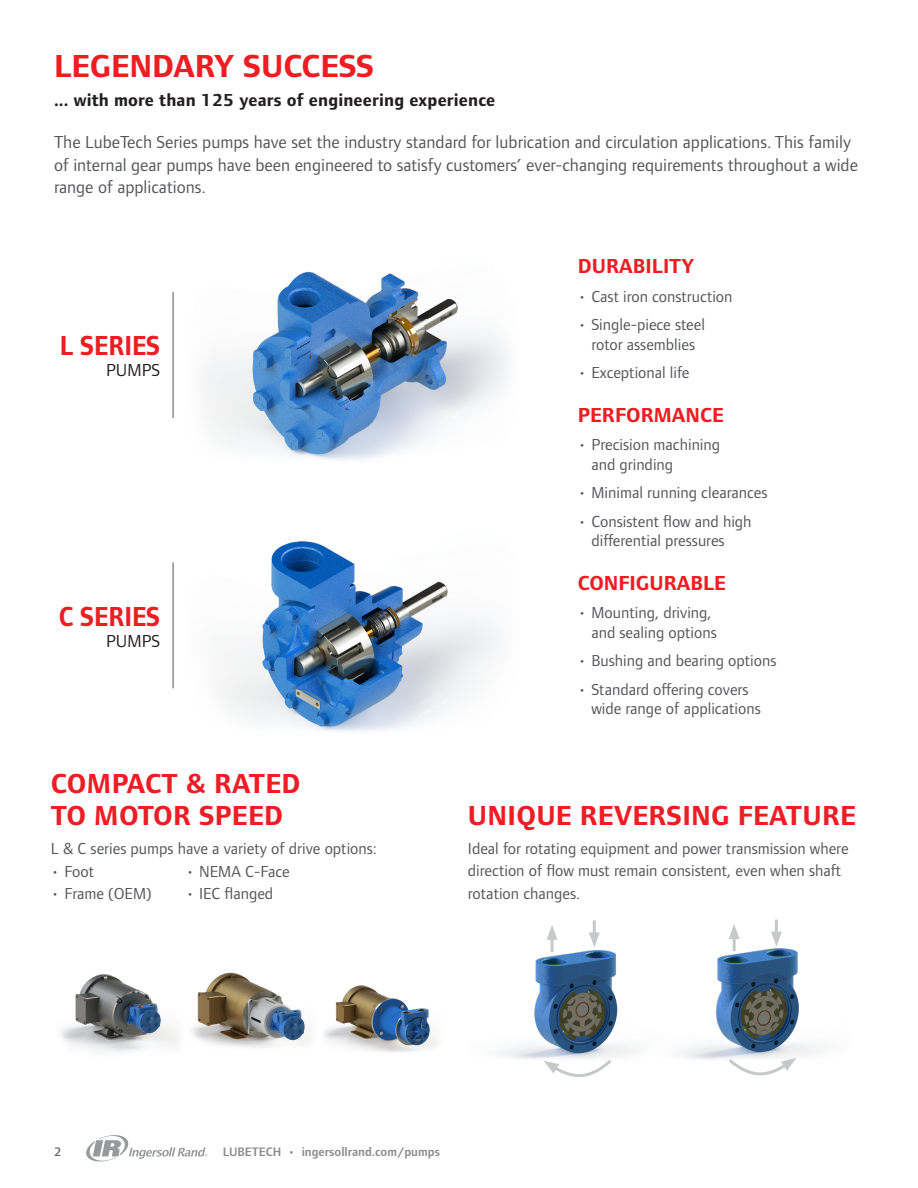
<style>
.page{position:relative;width:918px;height:1188px;background:#fff}
.page>*{position:absolute;margin:0;border:0;box-sizing:border-box;transform-origin:0 0}
.Header_Text{font:700 33px "Foundry Form Sans";color:#ee1d23}
.Header_Text-2{font:700 28.5px/31.5px "Foundry Form Sans";letter-spacing:.01em;color:#ee1d23}
.Header_Text-3{font:700 28.5px "Foundry Form Sans";letter-spacing:.01em;color:#ee1d23;scale:.9 1}
.Paragraph_Style_5{font:700 21px "Foundry Form Sans";color:#ee1d23}
.Paragraph_Style_5-2{font:18px/22.5px "Foundry Form Sans";color:#555659}
.t1{font:700 18px "Foundry Form Sans";letter-spacing:.01em;color:#231f20}
.t2{font:18px "Foundry Form Sans";color:#231f20}
.Paragraph_Style_5-3{font:16.5px/19.5px "Foundry Form Sans";color:#555659}
.t3{font:600 12.75px "Foundry Form Sans";color:#8a8b8d}
.t4{font:600 12.75px "Foundry Form Sans";color:#696b73}
</style>
<div class="page">
<svg style="left:87px;top:1135px;width:120px;height:27px"></svg>
<hr style="left:173px;top:292px;width:1px;height:126px;background:#555659">
<hr style="left:173px;top:562px;width:1px;height:126px;background:#555659">
<img style="left:206px;top:271px;width:300px;height:189px">
<img style="left:222px;top:541px;width:275px;height:191px">
<img style="left:501px;top:931px;width:133px;height:128px">
<img style="left:324px;top:985px;width:113px;height:67px">
<img style="left:680px;top:931px;width:137px;height:128px">
<img style="left:61px;top:972px;width:249px;height:80px">
<hr style="left:593px;top:920px;width:3px;height:17px;background:#c7c8ca">
<svg style="left:589px;top:932px;width:11px;height:15px"></svg>
<hr style="left:551px;top:935px;width:3px;height:17px;background:#c7c8ca">
<svg style="left:547px;top:925px;width:11px;height:15px"></svg>
<hr style="left:733px;top:934px;width:3px;height:17px;background:#c7c8ca">
<svg style="left:729px;top:924px;width:11px;height:15px"></svg>
<hr style="left:775px;top:920px;width:3px;height:17px;background:#c7c8ca">
<svg style="left:771px;top:932px;width:11px;height:15px"></svg>
<svg style="left:544px;top:1057px;width:71px;height:20px"></svg>
<svg style="left:725px;top:1056px;width:71px;height:20px"></svg>
<p class="Header_Text" style="left:54px;top:47px;width:322px">LEGENDARY SUCCESS</p>
<p class="t1" style="left:54px;top:89px;width:443px">... with more than 125 years of engineering experience</p>
<p class="Paragraph_Style_5-2" style="left:54px;top:131px;width:806px">The LubeTech Series pumps have set the industry standard for lubrication and circulation applications. This family of internal gear pumps have been engineered to satisfy customers’ ever-changing requirements throughout a wide range of applications.</p>
<h1 class="Header_Text-3" style="left:60px;top:329px;width:113px">L SERIES</h1>
<h1 class="t2" style="left:106px;top:360px;width:56px">PUMPS</h1>
<h1 class="Header_Text-3" style="left:59px;top:599px;width:114px">C SERIES</h1>
<h1 class="t2" style="left:106px;top:630px;width:56px">PUMPS</h1>
<p class="Header_Text-2" style="left:51px;top:768px;width:251px">COMPACT &amp; RATED<br>TO MOTOR SPEED</p>
<p class="Paragraph_Style_5-3" style="left:51px;top:839px;width:328px">L &amp; C series pumps have a variety of drive options:</p>
<p class="Paragraph_Style_5-3" style="left:51px;top:862px;width:45px">• Foot</p>
<p class="Paragraph_Style_5-3" style="left:51px;top:884px;width:102px">• Frame (OEM)</p>
<p class="Paragraph_Style_5-3" style="left:186px;top:862px;width:106px">• NEMA C-Face</p>
<p class="Paragraph_Style_5-3" style="left:186px;top:884px;width:89px">• IEC flanged</p>
<p class="Paragraph_Style_5" style="left:578px;top:254px;width:118px">DURABILITY</p>
<p class="Paragraph_Style_5-3" style="left:578px;top:286px;width:156px">• Cast iron construction</p>
<p class="Paragraph_Style_5-3" style="left:578px;top:315px;width:129px;text-align:center">• Single-piece steel rotor assemblies</p>
<p class="Paragraph_Style_5-3" style="left:578px;top:363px;width:113px">• Exceptional life</p>
<p class="Paragraph_Style_5" style="left:578px;top:402px;width:147px">PERFORMANCE</p>
<p class="Paragraph_Style_5-3" style="left:591px;top:435px;width:130px;text-indent:-13px">• Precision machining and grinding</p>
<p class="Paragraph_Style_5-3" style="left:578px;top:483px;width:191px">• Minimal running clearances</p>
<p class="Paragraph_Style_5-3" style="left:591px;top:511px;width:162px;text-indent:-13px">• Consistent flow and high differential pressures</p>
<p class="Paragraph_Style_5" style="left:578px;top:570px;width:150px">CONFIGURABLE</p>
<p class="Paragraph_Style_5-3" style="left:591px;top:603px;width:127px;text-indent:-13px">• Mounting, driving, and sealing options</p>
<p class="Paragraph_Style_5-3" style="left:578px;top:651px;width:200px">• Bushing and bearing options</p>
<p class="Paragraph_Style_5-3" style="left:591px;top:679px;width:171px;text-indent:-13px">• Standard offering covers wide range of applications</p>
<p class="Header_Text-2" style="left:468px;top:800px;width:389px">UNIQUE REVERSING FEATURE</p>
<p class="Paragraph_Style_5-3" style="left:468px;top:837px;width:382px;line-height:22.5px">Ideal for rotating equipment and power transmission where direction of flow must remain consistent, even when shaft rotation changes.</p>
<p class="t4" style="left:54px;top:1144px;width:9px">2</p>
<p class="t3" style="left:223px;top:1145px;width:219px">LUBETECH • ingersollrand.com/pumps</p>
</div>
